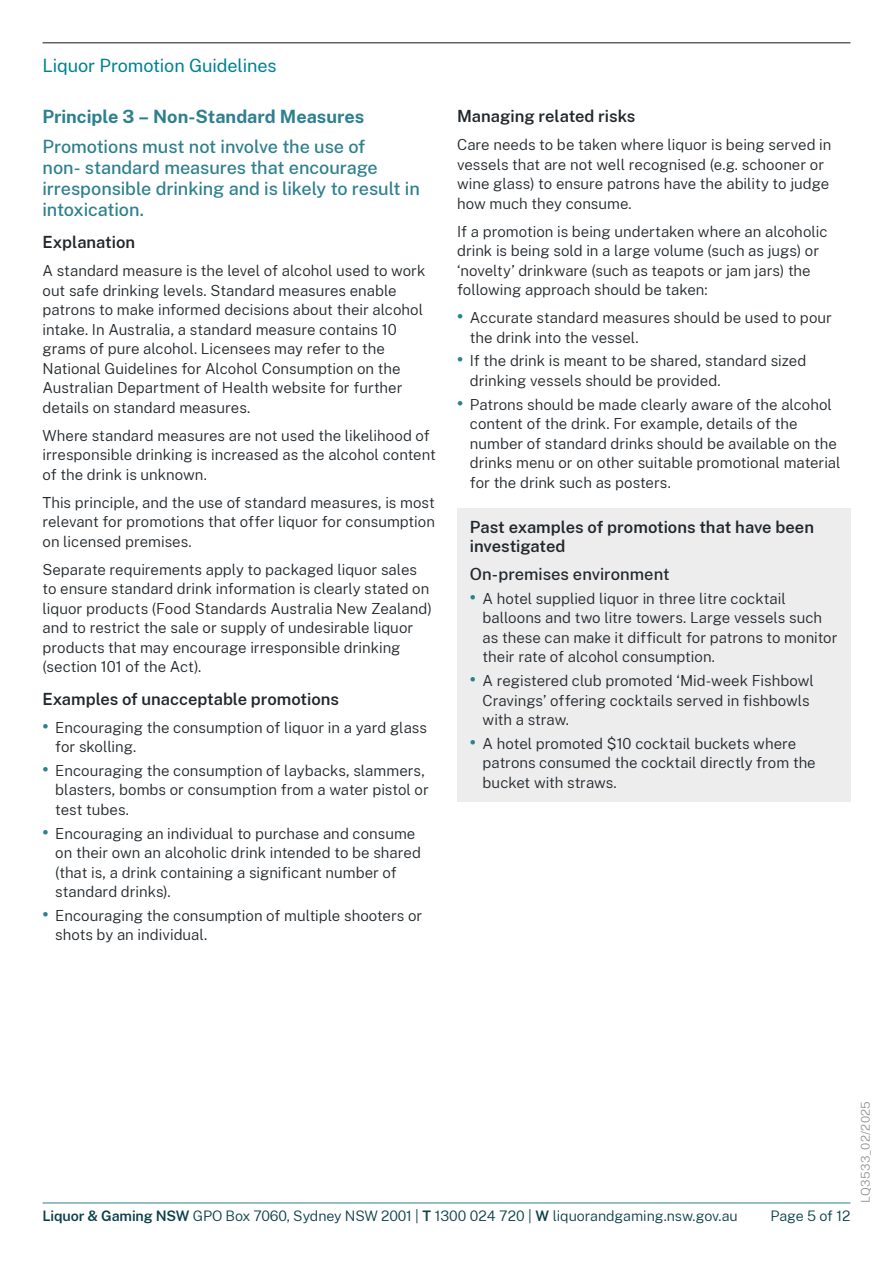
<style>
.page{position:relative;width:893px;height:1263px;background:#fff}
.page>*{position:absolute;margin:0;border:0;box-sizing:border-box;transform-origin:0 0}
.Intro{font:500 18px/21px "Public Sans";letter-spacing:-.005em;color:#2e808e}
.t1{font:700 18px "Public Sans";color:#2e808e}
.t2{font:18px "Public Sans";letter-spacing:-.005em;color:#008291}
.H3___notes_box{font:600 16.5px/19.5px "Public Sans";color:#22272b}
.H4___notes_box{font:500 16.5px "Public Sans";color:#22272b}
.Body_copy{font:300 15px/19.5px "Public Sans";color:#22272b}
.Bullet_-_Level_1{font:300 15px/19.5px "Public Sans";color:#22272b}
.t3{font:300 14.25px "Public Sans";letter-spacing:-.005em;color:#0b3f47}
.t4{font:300 12px "Public Sans";letter-spacing:.02em;color:#939598}
.s1{font-weight:700;font-size:18px;color:#2e808e}
.s2{font-weight:600}
</style>
<div class="page">
<hr style="left:43px;top:1202px;width:807px;height:1px;background:#2e808e">
<hr style="left:43px;top:43px;width:807px;height:1px;background:#0f1a18">
<div style="left:457px;top:508px;width:393px;height:58px;background:#ededee"></div>
<div style="left:457px;top:556px;width:393px;height:38px;background:#ededee"></div>
<div style="left:457px;top:581px;width:393px;height:95px;background:#ededee"></div>
<div style="left:457px;top:663px;width:393px;height:76px;background:#ededee"></div>
<div style="left:457px;top:726px;width:393px;height:76px;background:#ededee"></div>
<p class="t2" style="left:43px;top:53px;width:236px">Liquor Promotion Guidelines</p>
<h2 class="t1" style="left:43px;top:104px;width:323px">Principle 3 – Non-Standard Measures</h2>
<p class="Intro" style="left:43px;top:135px;width:379px">Promotions must not involve the use of<br>non- standard measures that encourage irresponsible drinking and is likely to result in intoxication.</p>
<h3 class="H3___notes_box" style="left:43px;top:231px;width:94px">Explanation</h3>
<p class="Body_copy" style="left:43px;top:260px;width:384px">A standard measure is the level of alcohol used to work out safe drinking levels. Standard measures enable patrons to make informed decisions about their alcohol intake. In Australia, a standard measure contains 10 grams of pure alcohol. Licensees may refer to the National Guidelines for Alcohol Consumption on the Australian Department of Health website for further details on standard measures.</p>
<p class="Body_copy" style="left:43px;top:425px;width:395px">Where standard measures are not used the likelihood of irresponsible drinking is increased as the alcohol content of the drink is unknown.</p>
<p class="Body_copy" style="left:43px;top:492px;width:394px;text-align:justify">This principle, and the use of standard measures, is most relevant for promotions that offer liquor for consumption on licensed premises.</p>
<p class="Body_copy" style="left:43px;top:559px;width:391px">Separate requirements apply to packaged liquor sales to ensure standard drink information is clearly stated on liquor products (Food Standards Australia New Zealand) and to restrict the sale or supply of undesirable liquor products that may encourage irresponsible drinking (section 101 of the Act).</p>
<h3 class="H3___notes_box" style="left:43px;top:688px;width:298px">Examples of unacceptable promotions</h3>
<p class="Bullet_-_Level_1" style="left:55px;top:717px;width:373px;text-indent:-13px"><span class="s1">•</span> Encouraging the consumption of liquor in a yard glass for skolling.</p>
<p class="Bullet_-_Level_1" style="left:55px;top:760px;width:375px;text-indent:-13px"><span class="s1">•</span> Encouraging the consumption of laybacks, slammers, blasters, bombs or consumption from a water pistol or test tubes.</p>
<p class="Bullet_-_Level_1" style="left:55px;top:823px;width:367px;text-indent:-13px"><span class="s1">•</span> Encouraging an individual to purchase and consume on their own an alcoholic drink intended to be shared (that is, a drink containing a significant number of standard drinks).</p>
<p class="Bullet_-_Level_1" style="left:55px;top:905px;width:369px;text-indent:-13px"><span class="s1">•</span> Encouraging the consumption of multiple shooters or shots by an individual.</p>
<h3 class="H3___notes_box" style="left:457px;top:105px;width:180px">Managing related risks</h3>
<p class="Body_copy" style="left:457px;top:134px;width:376px">Care needs to be taken where liquor is being served in vessels that are not well recognised (e.g. schooner or wine glass) to ensure patrons have the ability to judge how much they consume.</p>
<p class="Body_copy" style="left:457px;top:221px;width:372px">If a promotion is being undertaken where an alcoholic drink is being sold in a large volume (such as jugs) or ‘novelty’ drinkware (such as teapots or jam jars) the following approach should be taken:</p>
<p class="Bullet_-_Level_1" style="left:470px;top:307px;width:364px;text-indent:-13px"><span class="s1">•</span> Accurate standard measures should be used to pour the drink into the vessel.</p>
<p class="Bullet_-_Level_1" style="left:470px;top:350px;width:338px;text-indent:-13px"><span class="s1">•</span> If the drink is meant to be shared, standard sized drinking vessels should be provided.</p>
<p class="Bullet_-_Level_1" style="left:470px;top:394px;width:372px;text-indent:-13px"><span class="s1">•</span> Patrons should be made clearly aware of the alcohol content of the drink. For example, details of the number of standard drinks should be available on the drinks menu or on other suitable promotional material for the drink such as posters.</p>
<p class="H3___notes_box" style="left:470px;top:516px;width:346px">Past examples of promotions that have been investigated</p>
<p class="H4___notes_box" style="left:470px;top:562px;width:201px">On-premises environment</p>
<p class="Body_copy" style="left:483px;top:588px;width:356px;text-indent:-13px"><span class="s1">•</span> A hotel supplied liquor in three litre cocktail balloons and two litre towers. Large vessels such as these can make it difficult for patrons to monitor their rate of alcohol consumption.</p>
<p class="Body_copy" style="left:483px;top:670px;width:333px;text-indent:-13px"><span class="s1">•</span> A registered club promoted ‘Mid-week Fishbowl<br>Cravings’ offering cocktails served in fishbowls with a straw.</p>
<p class="Body_copy" style="left:483px;top:733px;width:335px;text-indent:-13px"><span class="s1">•</span> A hotel promoted $10 cocktail buckets where patrons consumed the cocktail directly from the bucket with straws.</p>
<p class="t3" style="left:43px;top:1206px;width:697px"><span class="s2">Liquor &amp; Gaming NSW</span> GPO Box 7060, Sydney NSW 2001 | <span class="s2">T</span> 1300 024 720 | <span class="s2">W</span> liquorandgaming.nsw.gov.au</p>
<p class="t3" style="left:770px;top:1206px;width:82px">Page 5 of 12</p>
<p class="t4" style="left:857px;top:1202px;width:103px;rotate:-90deg">LQ3533_02/2025</p>
</div>
